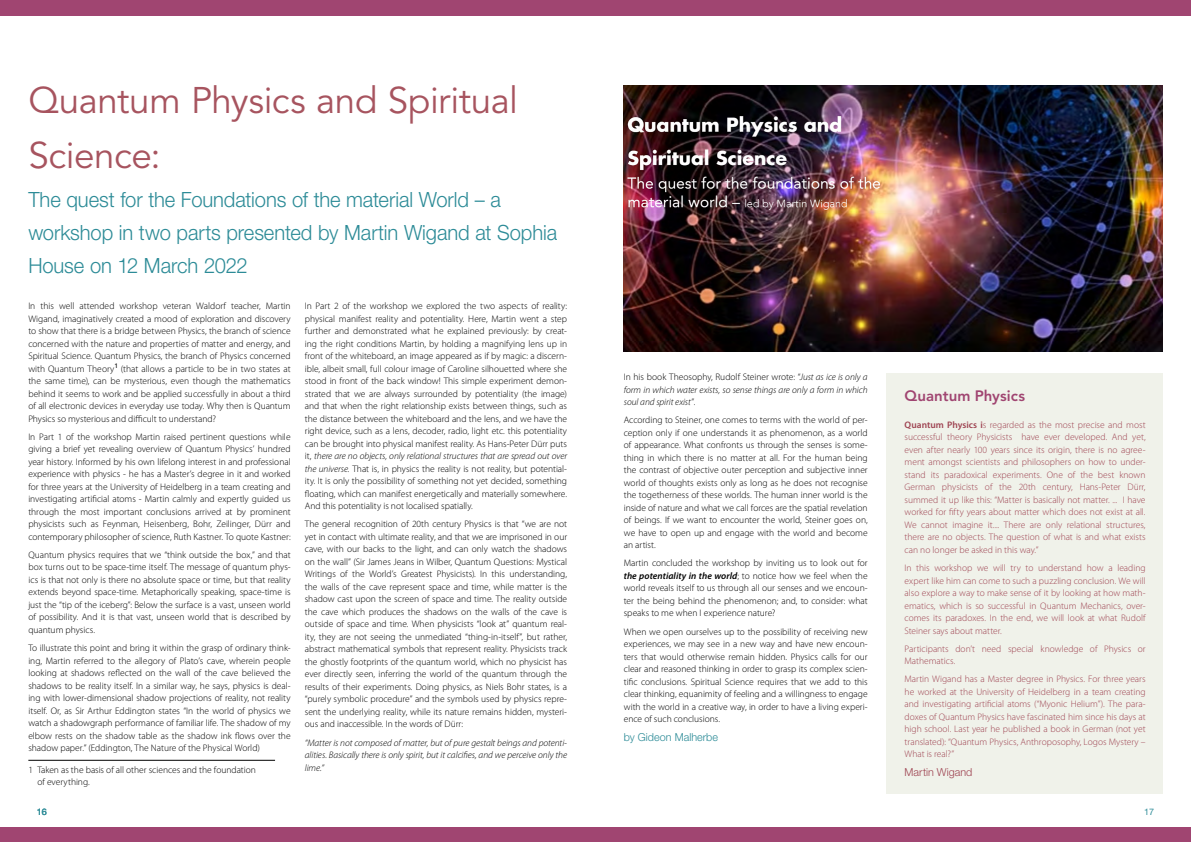
<style>
.page{position:relative;width:1191px;height:842px;background:#fff}
.page>*{position:absolute;margin:0;border:0;box-sizing:border-box;transform-origin:0 0}
.t1{font:36.8px/55px "Avenir LT Std";letter-spacing:-.01em;color:#a7545f}
.t2{font:300 21px/33px "Helvetica Neue LT Std";letter-spacing:-.005em;color:#2c8b97;scale:.96 1}
.t3{font:800 15px "Avenir LT Std";letter-spacing:.005em;color:#a04571}
.t4{font:300 11px "Helvetica Neue LT Std";letter-spacing:.005em;color:#2c8b97}
.t5{font:300 11px "Helvetica Neue LT Std";letter-spacing:.005em;color:#9e4351}
.t6{font:300 9.5px/12.5px "Myriad Pro";color:#000;text-align:justify}
.t7{font:300 9.5px/12.5px "Myriad Pro";color:#9e4351;text-align:justify}
.t8{font:italic 300 9.5px/12.5px "Myriad Pro";letter-spacing:-.005em;color:#000;text-align:justify}
.t9{font:9px "Helvetica Neue LT Std";color:#2c8b97}
.s1{font-style:italic}
.s2{font-style:normal}
.s3{font-weight:600;font-style:italic}
.s4{font-weight:600}
</style>
<div class="page">
<div style="left:886px;top:373px;width:276px;height:421px;background:#f0f2ea"></div>
<div style="left:0;top:0;width:1191px;height:15px;background:#a04571"></div>
<div style="left:0;top:828px;width:1191px;height:14px;background:#a04571"></div>
<img style="left:624px;top:85px;width:538px;height:266px">
<hr style="left:28px;top:760px;width:247px;height:1px;background:#000">
<h1 class="t1" style="left:28px;top:74px;width:491px">Quantum Physics and Spiritual<br>Science:</h1>
<h2 class="t2" style="left:28px;top:182px;width:552px">The quest for the Foundations of the material World – a workshop in two parts presented by Martin Wigand at Sophia<br>House on 12 March 2022</h2>
<p class="t6" style="left:28px;top:300px;width:264px">In this well attended workshop veteran Waldorf teacher, Martin Wigand, imaginatively created a mood of exploration and discovery to show that there is a bridge between Physics, the branch of science concerned with the nature and properties of matter and energy, and Spiritual Science. Quantum Physics, the branch of Physics concerned with Quantum Theory<sup>1</sup> (that allows a particle to be in two states at the same time), can be mysterious, even though the mathematics behind it seems to work and be applied successfully in about a third of all electronic devices in everyday use today. Why then is Quantum Physics so mysterious and difficult to understand?</p>
<p class="t6" style="left:28px;top:430px;width:264px">In Part 1 of the workshop Martin raised pertinent questions while giving a brief yet revealing overview of Quantum Physics’ hundred year history. Informed by his own lifelong interest in and professional experience with physics - he has a Master’s degree in it and worked for three years at the University of Heidelberg in a team creating and investigating artificial atoms - Martin calmly and expertly guided us through the most important conclusions arrived at by prominent physicists such as Feynman, Heisenberg, Bohr, Zeilinger, Dürr and contemporary philosopher of science, Ruth Kastner. To quote Kastner:</p>
<p class="t6" style="left:28px;top:548px;width:264px">Quantum physics requires that we “think outside the box,” and that box turns out to be space-time itself. The message of quantum phys&shy;ics is that not only is there no absolute space or time, but that reality extends beyond space-time. Metaphorically speaking, space-time is just the “tip of the iceberg”: Below the surface is a vast, unseen world of possibility. And it is that vast, unseen world that is described by quantum physics.</p>
<p class="t6" style="left:28px;top:642px;width:264px">To illustrate this point and bring it within the grasp of ordinary think&shy;ing, Martin referred to the allegory of Plato’s cave, wherein people looking at shadows reflected on the wall of the cave believed the shadows to be reality itself. In a similar way, he says, physics is deal&shy;ing with lower-dimensional shadow projections of reality, not reality itself. Or, as Sir Arthur Eddington states “In the world of physics we watch a shadowgraph performance of familiar life. The shadow of my elbow rests on the shadow table as the shadow ink flows over the shadow paper.” (Eddington, The Nature of the Physical World)</p>
<p class="t6" style="left:37px;top:763px;width:220px;text-indent:-9px">1 Taken as the basis of all other sciences and the foundation of everything.</p>
<p class="t6" style="left:305px;top:300px;width:264px">In Part 2 of the workshop we explored the two aspects of reality: physical manifest reality and potentiality. Here, Martin went a step further and demonstrated what he explained previously: by creat&shy;ing the right conditions Martin, by holding a magnifying lens up in front of the whiteboard, an image appeared as if by magic: a discern&shy;ible, albeit small, full colour image of Caroline silhouetted where she stood in front of the back window! This simple experiment demon&shy;strated that we are always surrounded by potentiality (the image) and that when the right relationship exists between things, such as the distance between the whiteboard and the lens, and we have the right device, such as a lens, decoder, radio, light etc. this potentiality can be brought into physical manifest reality. As Hans-Peter Dürr puts it, <span class="s1">there are no objects, only relational structures that are spread out over the universe</span>. That is, in physics the reality is not reality, but potential&shy;ity. It is only the possibility of something not yet decided, something floating, which can manifest energetically and materially somewhere.<br>And this potentiality is not localised spatially.</p>
<p class="t6" style="left:305px;top:518px;width:264px">The general recognition of 20th century Physics is that “we are not yet in contact with ultimate reality, and that we are imprisoned in our cave, with our backs to the light, and can only watch the shadows on the wall” (Sir James Jeans in Wilber, Quantum Questions: Mystical Writings of the World’s Greatest Physicists). In this understanding, the walls of the cave represent space and time, while matter is the shadow cast upon the screen of space and time. The reality outside the cave which produces the shadows on the walls of the cave is outside of space and time. When physicists “look at” quantum real&shy;ity, they are not seeing the unmediated “thing-in-itself”, but rather, abstract mathematical symbols that represent reality. Physicists track the ghostly footprints of the quantum world, which no physicist has ever directly seen, inferring the world of the quantum through the results of their experiments. Doing physics, as Niels Bohr states, is a “purely symbolic procedure” and the symbols used by physics repre&shy;sent the underlying reality, while its nature remains hidden, mysteri&shy;ous and inaccessible. In the words of Dürr:</p>
<p class="t8" style="left:305px;top:736px;width:264px">“Matter is not composed of matter, but of pure gestalt beings and potenti&shy;alities. Basically there is only spirit, but it calcifies, and we perceive only the lime.”</p>
<p class="t8" style="left:624px;top:370px;width:245px"><span class="s2">In his book Theosophy, Rudolf Steiner wrote: “</span>Just as ice is only a form in which water exists, so sense things are only a form in which soul and spirit exist<span class="s2">”.</span></p>
<p class="t6" style="left:624px;top:414px;width:245px">According to Steiner, one comes to terms with the world of per&shy;ception only if one understands it as phenomenon, as a world of appearance. What confronts us through the senses is some&shy;thing in which there is no matter at all. For the human being the contrast of objective outer perception and subjective inner world of thoughts exists only as long as he does not recognise the togetherness of these worlds. The human inner world is the inside of nature and what we call forces are the spatial revelation of beings. If we want to encounter the world, Steiner goes on, we have to open up and engage with the world and become an artist.</p>
<p class="t6" style="left:624px;top:557px;width:245px">Martin concluded the workshop by inviting us to look out for <span class="s3">the potentiality in the world</span>; to notice how we feel when the world reveals itself to us through all our senses and we encoun&shy;ter the being behind the phenomenon; and, to consider: what speaks to me when I experience nature?</p>
<p class="t6" style="left:624px;top:625px;width:245px">When we open ourselves up to the possibility of receiving new experiences, we may see in a new way and have new encoun&shy;ters that would otherwise remain hidden. Physics calls for our clear and reasoned thinking in order to grasp its complex scien&shy;tific conclusions. Spiritual Science requires that we add to this clear thinking, equanimity of feeling and a willingness to engage with the world in a creative way, in order to have a living experi&shy;ence of such conclusions.</p>
<p class="t4" style="left:624px;top:730px;width:96px">by Gideon Malherbe</p>
<h3 class="t3" style="left:904px;top:387px;width:122px">Quantum Physics</h3>
<p class="t7" style="left:904px;top:418px;width:242px"><span class="s4">Quantum Physics i</span>s regarded as the most precise and most successful theory Physicists have ever developed. And yet, even after nearly 100 years since its origin, there is no agree&shy;ment amongst scientists and philosophers on how to under&shy;stand its paradoxical experiments. One of the best known German physicists of the 20th century, Hans-Peter Dürr, summed it up like this: “Matter is basically not matter. ... I have worked for fifty years about matter which does not exist at all.<br>We cannot imagine it.... There are only relational structures, there are no objects. The question of what is and what exists can no longer be asked in this way.”</p>
<p class="t7" style="left:904px;top:561px;width:242px">In this workshop we will try to understand how a leading expert like him can come to such a puzzling conclusion. We will also explore a way to make sense of it by looking at how math&shy;ematics, which is so successful in Quantum Mechanics, over&shy;comes its paradoxes. In the end, we will look at what Rudolf Steiner says about matter.</p>
<p class="t7" style="left:904px;top:642px;width:242px">Participants don’t need special knowledge of Physics or<br>Mathematics.</p>
<p class="t7" style="left:904px;top:673px;width:242px">Martin Wigand has a Master degree in Physics. For three years he worked at the University of Heidelberg in a team creating and investigating artificial atoms (“Myonic Helium”). The para&shy;doxes of Quantum Physics have fascinated him since his days at high school. Last year he published a book in German (not yet translated): “Quantum Physics, Anthroposophy, Logos Mystery – What is real?”</p>
<p class="t5" style="left:904px;top:766px;width:69px">Martin Wigand</p>
<p class="t9" style="left:37px;top:806px;width:12px">16</p>
<p class="t9" style="left:1144px;top:807px;width:12px">17</p>
</div>
